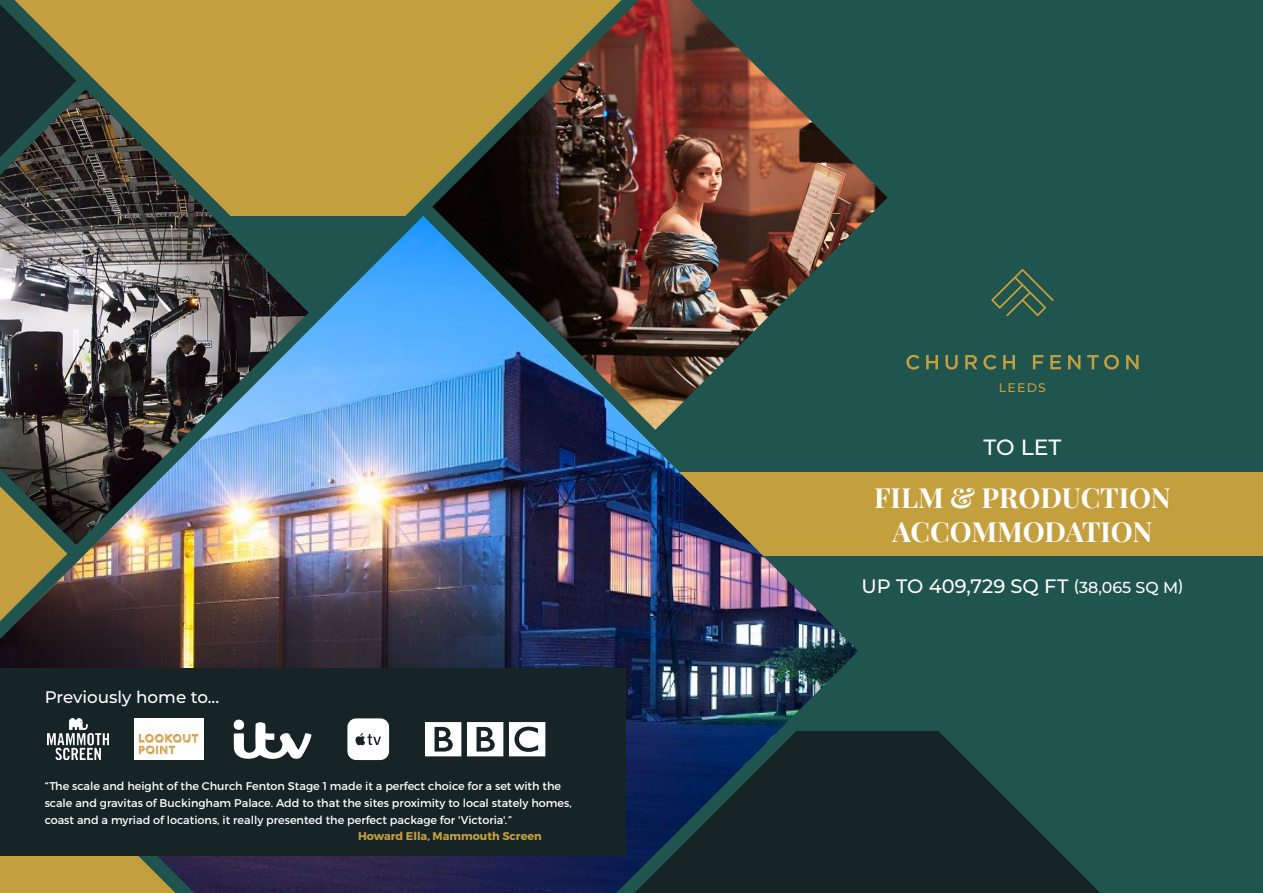
<style>
.page{position:relative;width:1263px;height:893px;background:#20544e}
.page>*{position:absolute;margin:0;border:0;box-sizing:border-box;transform-origin:0 0}
.t1{font:700 27.75px/34.2px "Playfair Display";letter-spacing:-.005em;color:#fff;text-align:center}
.t2{font:500 22.05px "Montserrat";color:#fff}
.t3{font:500 19.35px "Montserrat";color:#fff}
.t4{font:500 16.8px "Montserrat";color:#fff}
.t5{font:500 12.45px "Montserrat";letter-spacing:.1em;color:#c49f3d}
.Body{font:11.25px "Montserrat";color:#fff}
.Body-2{font:700 11.25px "Montserrat";color:#c49f3d}
.s1{font-size:15.9px}
</style>
<div class="page">
<div style="left:625px;top:472px;width:638px;height:84px;background:#c49f3d"></div>
<div style="left:14px;top:0;width:418px;height:216px;background:#c49f3d"></div>
<svg style="left:906px;top:355px;width:13px;height:15px"></svg>
<svg style="left:926px;top:355px;width:12px;height:14px"></svg>
<svg style="left:945px;top:355px;width:13px;height:15px"></svg>
<svg style="left:965px;top:355px;width:12px;height:14px"></svg>
<svg style="left:983px;top:355px;width:13px;height:15px"></svg>
<svg style="left:1003px;top:355px;width:12px;height:14px"></svg>
<svg style="left:1033px;top:355px;width:10px;height:14px"></svg>
<svg style="left:1050px;top:355px;width:11px;height:14px"></svg>
<svg style="left:1068px;top:355px;width:12px;height:14px"></svg>
<svg style="left:1087px;top:355px;width:32px;height:15px"></svg>
<svg style="left:1126px;top:355px;width:12px;height:14px"></svg>
<svg style="left:991px;top:269px;width:63px;height:47px"></svg>
<svg style="left:858px;top:731px;width:242px;height:162px;fill:#162425"></svg>
<img style="left:0;top:849px;width:858px;height:44px">
<img style="left:432px;top:0;width:456px;height:227px">
<img style="left:0;top:90px;width:309px;height:126px">
<svg style="left:706px;top:0;width:182px;height:192px"></svg>
<svg style="left:0;top:4px;width:76px;height:153px"></svg>
<img style="left:0;top:216px;width:858px;height:633px">
<div style="left:0;top:668px;width:625px;height:188px;background:#162425"></div>
<svg style="left:233px;top:719px;width:78px;height:40px"></svg>
<svg style="left:347px;top:718px;width:42px;height:42px;background:#e1e3e3"></svg>
<svg style="left:425px;top:722px;width:36px;height:34px"></svg>
<svg style="left:509px;top:722px;width:36px;height:34px"></svg>
<svg style="left:467px;top:722px;width:36px;height:34px"></svg>
<img style="left:48px;top:719px;width:60px;height:41px">
<img style="left:134px;top:719px;width:69px;height:41px">
<p class="t4" style="left:45px;top:685px;width:176px">Previously home to...</p>
<p class="Body" style="left:45px;top:779px;width:518px">“The scale and height of the Church Fenton Stage 1 made it a perfect choice for a set with the</p>
<p class="Body" style="left:45px;top:796px;width:529px">scale and gravitas of Buckingham Palace. Add to that the sites proximity to local stately homes,</p>
<p class="Body" style="left:45px;top:813px;width:469px">coast and a myriad of locations, it really presented the perfect package for 'Victoria'.”</p>
<p class="Body-2" style="left:358px;top:829px;width:185px">Howard Ella, Mammouth Screen</p>
<p class="t5" style="left:999px;top:379px;width:49px">LEEDS</p>
<p class="t2" style="left:983px;top:431px;width:79px">TO LET</p>
<p class="t1" style="left:874px;top:480px;width:298px">FILM &amp; PRODUCTION<br>ACCOMMODATION</p>
<p class="t3" style="left:861px;top:572px;width:323px">UP TO 409,729 SQ FT <span class="s1">(38,065 SQ M)</span></p>
</div>
